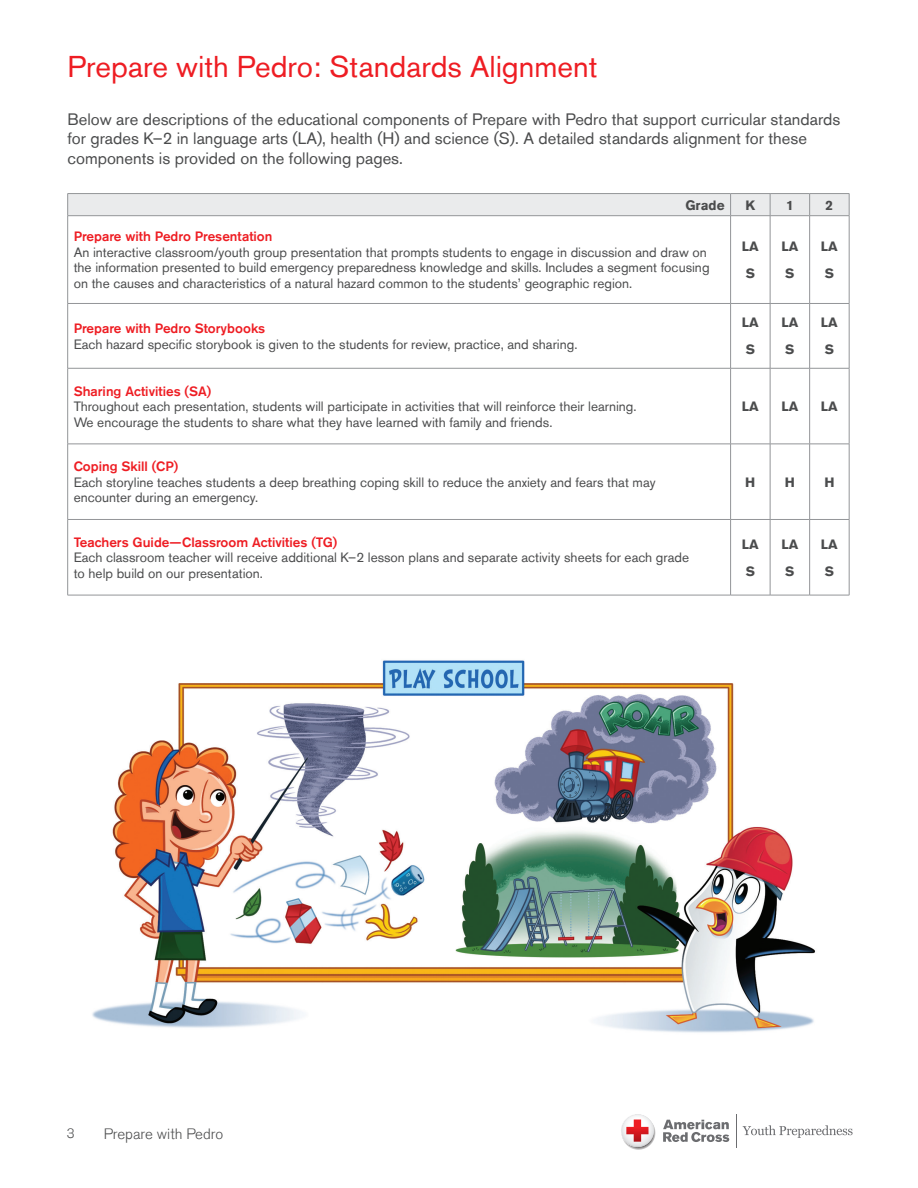
<style>
.page{position:relative;width:918px;height:1188px;background:#fff}
.page>*{position:absolute;margin:0;border:0;box-sizing:border-box;transform-origin:0 0}
.Page_Titles{font:30px "Akzidenz Grotesk Std";color:#ee1d23}
.Text{font:16.5px/19.5px "Akzidenz Grotesk Std";color:#4b4c4d}
.t1{font:300 15px "Akzidenz Grotesk Std";color:#4b4c4d}
.t2{font:13.5px/15.5px "Akzidenz Grotesk Std";color:#4b4c4d}
.Chart_Headings_Red{font:500 13.5px "Akzidenz Grotesk Std";color:#ee1d23}
.Text-2{font:700 13.5px "Akzidenz Grotesk Std";color:#4b4c4d}
.t3{font:300 13.5px "Akzidenz Grotesk Std";color:#4b4c4d}
</style>
<div class="page">
<hr style="left:737px;top:1114px;width:1px;height:33px;background:#6c6d70">
<svg style="left:621px;top:1114px;width:35px;height:36px"></svg>
<svg style="left:663px;top:1120px;width:66px;height:22px"></svg>
<svg style="left:743px;top:1125px;width:110px;height:13px"></svg>
<hr style="left:68px;top:193px;width:663px;height:1px;background:#939598">
<hr style="left:731px;top:193px;width:39px;height:1px;background:#939598">
<hr style="left:770px;top:193px;width:40px;height:1px;background:#939598">
<hr style="left:810px;top:193px;width:39px;height:1px;background:#939598">
<div style="left:67px;top:194px;width:783px;height:22px;background:#eaebec"></div>
<hr style="left:67px;top:216px;width:1px;height:87px;background:#939598">
<hr style="left:730px;top:216px;width:1px;height:87px;background:#939598">
<hr style="left:770px;top:216px;width:1px;height:87px;background:#939598">
<hr style="left:809px;top:216px;width:1px;height:87px;background:#939598">
<hr style="left:849px;top:216px;width:1px;height:87px;background:#939598">
<hr style="left:68px;top:303px;width:663px;height:1px;background:#939598">
<hr style="left:67px;top:304px;width:1px;height:64px;background:#939598">
<hr style="left:731px;top:303px;width:39px;height:1px;background:#939598">
<hr style="left:730px;top:304px;width:1px;height:64px;background:#939598">
<hr style="left:770px;top:303px;width:40px;height:1px;background:#939598">
<hr style="left:770px;top:304px;width:1px;height:64px;background:#939598">
<hr style="left:810px;top:303px;width:39px;height:1px;background:#939598">
<hr style="left:809px;top:304px;width:1px;height:64px;background:#939598">
<hr style="left:849px;top:304px;width:1px;height:64px;background:#939598">
<hr style="left:68px;top:368px;width:663px;height:1px;background:#939598">
<hr style="left:67px;top:368px;width:1px;height:76px;background:#939598">
<hr style="left:731px;top:368px;width:39px;height:1px;background:#939598">
<hr style="left:730px;top:368px;width:1px;height:76px;background:#939598">
<hr style="left:770px;top:368px;width:40px;height:1px;background:#939598">
<hr style="left:770px;top:368px;width:1px;height:76px;background:#939598">
<hr style="left:810px;top:368px;width:39px;height:1px;background:#939598">
<hr style="left:809px;top:368px;width:1px;height:76px;background:#939598">
<hr style="left:849px;top:368px;width:1px;height:76px;background:#939598">
<hr style="left:68px;top:444px;width:663px;height:1px;background:#939598">
<hr style="left:67px;top:444px;width:1px;height:75px;background:#939598">
<hr style="left:731px;top:444px;width:39px;height:1px;background:#939598">
<hr style="left:730px;top:444px;width:1px;height:75px;background:#939598">
<hr style="left:770px;top:444px;width:40px;height:1px;background:#939598">
<hr style="left:770px;top:444px;width:1px;height:75px;background:#939598">
<hr style="left:810px;top:444px;width:39px;height:1px;background:#939598">
<hr style="left:809px;top:444px;width:1px;height:75px;background:#939598">
<hr style="left:849px;top:444px;width:1px;height:75px;background:#939598">
<hr style="left:68px;top:519px;width:663px;height:1px;background:#939598">
<hr style="left:67px;top:520px;width:1px;height:75px;background:#939598">
<hr style="left:731px;top:519px;width:39px;height:1px;background:#939598">
<hr style="left:730px;top:520px;width:1px;height:75px;background:#939598">
<hr style="left:770px;top:519px;width:40px;height:1px;background:#939598">
<hr style="left:770px;top:520px;width:1px;height:75px;background:#939598">
<hr style="left:810px;top:519px;width:39px;height:1px;background:#939598">
<hr style="left:809px;top:520px;width:1px;height:75px;background:#939598">
<hr style="left:849px;top:520px;width:1px;height:75px;background:#939598">
<hr style="left:68px;top:595px;width:663px;height:1px;background:#939598">
<hr style="left:731px;top:595px;width:39px;height:1px;background:#939598">
<hr style="left:770px;top:595px;width:40px;height:1px;background:#939598">
<hr style="left:810px;top:595px;width:39px;height:1px;background:#939598">
<img style="left:92px;top:660px;width:724px;height:373px">
<p class="Page_Titles" style="left:68px;top:48px;width:532px">Prepare with Pedro: Standards Alignment</p>
<p class="Text" style="left:68px;top:109px;width:774px">Below are descriptions of the educational components of Prepare with Pedro that support curricular standards for grades K–2 in language arts (LA), health (H) and science (S). A detailed standards alignment for these components is provided on the following pages.</p>
<p class="Text-2" style="left:686px;top:197px;width:41px">Grade</p>
<p class="Text-2" style="left:746px;top:197px;width:11px">K</p>
<p class="Text-2" style="left:786px;top:197px;width:9px">1</p>
<p class="Text-2" style="left:826px;top:197px;width:9px">2</p>
<p class="Chart_Headings_Red" style="left:74px;top:228px;width:200px">Prepare with Pedro Presentation</p>
<p class="t2" style="left:74px;top:244px;width:637px">An interactive classroom/youth group presentation that prompts students to engage in discussion and draw on the information presented to build emergency preparedness knowledge and skills. Includes a segment focusing on the causes and characteristics of a natural hazard common to the students’ geographic region.</p>
<p class="Text-2" style="left:742px;top:239px;width:18px">LA</p>
<p class="Text-2" style="left:746px;top:266px;width:11px">S</p>
<p class="Text-2" style="left:781px;top:239px;width:18px">LA</p>
<p class="Text-2" style="left:785px;top:266px;width:11px">S</p>
<p class="Text-2" style="left:821px;top:239px;width:18px">LA</p>
<p class="Text-2" style="left:825px;top:266px;width:11px">S</p>
<p class="Chart_Headings_Red" style="left:74px;top:320px;width:193px">Prepare with Pedro Storybooks</p>
<p class="t2" style="left:74px;top:336px;width:505px">Each hazard specific storybook is given to the students for review, practice, and sharing.</p>
<p class="Text-2" style="left:742px;top:315px;width:18px">LA</p>
<p class="Text-2" style="left:746px;top:342px;width:11px">S</p>
<p class="Text-2" style="left:781px;top:315px;width:18px">LA</p>
<p class="Text-2" style="left:785px;top:342px;width:11px">S</p>
<p class="Text-2" style="left:821px;top:315px;width:18px">LA</p>
<p class="Text-2" style="left:825px;top:342px;width:11px">S</p>
<p class="Chart_Headings_Red" style="left:74px;top:383px;width:139px">Sharing Activities (SA)</p>
<p class="t2" style="left:74px;top:399px;width:564px">Throughout each presentation, students will participate in activities that will reinforce their learning.<br>We encourage the students to share what they have learned with family and friends.</p>
<p class="Text-2" style="left:742px;top:399px;width:18px">LA</p>
<p class="Text-2" style="left:781px;top:399px;width:18px">LA</p>
<p class="Text-2" style="left:821px;top:399px;width:18px">LA</p>
<p class="Chart_Headings_Red" style="left:74px;top:458px;width:106px">Coping Skill (CP)</p>
<p class="t2" style="left:74px;top:474px;width:583px">Each storyline teaches students a deep breathing coping skill to reduce the anxiety and fears that may encounter during an emergency.</p>
<p class="Text-2" style="left:745px;top:474px;width:12px">H</p>
<p class="Text-2" style="left:785px;top:474px;width:12px">H</p>
<p class="Text-2" style="left:824px;top:474px;width:12px">H</p>
<p class="Chart_Headings_Red" style="left:74px;top:534px;width:265px">Teachers Guide—Classroom Activities (TG)</p>
<p class="t2" style="left:74px;top:550px;width:617px">Each classroom teacher will receive additional K–2 lesson plans and separate activity sheets for each grade to help build on our presentation.</p>
<p class="Text-2" style="left:742px;top:536px;width:18px">LA</p>
<p class="Text-2" style="left:746px;top:563px;width:11px">S</p>
<p class="Text-2" style="left:781px;top:536px;width:18px">LA</p>
<p class="Text-2" style="left:785px;top:563px;width:11px">S</p>
<p class="Text-2" style="left:821px;top:536px;width:18px">LA</p>
<p class="Text-2" style="left:825px;top:563px;width:11px">S</p>
<p class="t3" style="left:67px;top:1126px;width:9px">3</p>
<p class="t1" style="left:104px;top:1126px;width:121px">Prepare with Pedro</p>
</div>
